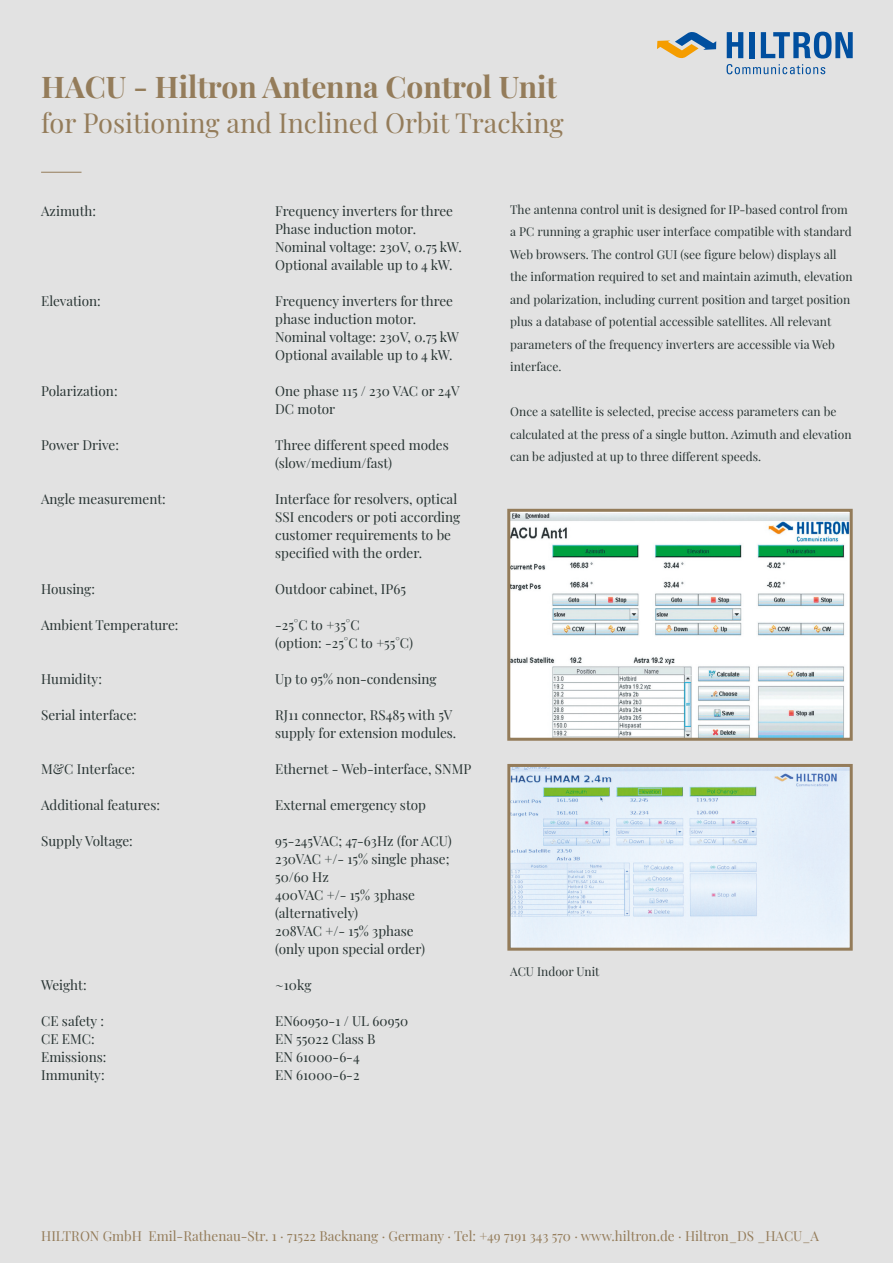
<style>
.page{position:relative;width:893px;height:1263px;background:#e2e2e2}
.page>*{position:absolute;margin:0;border:0;box-sizing:border-box;transform-origin:0 0}
.t1{font:700 30px "Playfair Display";color:#947c5a}
.t2{font:27px "Playfair Display";color:#947c5a}
.t3{font:13.5px/18px "Playfair Display";color:#273332}
.t4{font:13.5px "Playfair Display";color:#947c5a}
.t5{font:12px/22.5px "Playfair Display";color:#273332}
</style>
<div class="page">
<svg style="left:727px;top:32px;width:126px;height:42px;background:#8caac8"></svg>
<svg style="left:657px;top:32px;width:59px;height:26px;background:#b4b2a1"></svg>
<hr style="left:41px;top:172px;width:41px;height:1px;background:#947c5a">
<img style="left:511px;top:513px;width:338px;height:224px">
<div style="left:507px;top:509px;width:346px;height:232px;border:3px solid #947c5a"></div>
<img style="left:511px;top:768px;width:338px;height:179px">
<div style="left:507px;top:764px;width:346px;height:187px;border:3px solid #947c5a"></div>
<p class="t1" style="left:41px;top:63px;width:518px">HACU - Hiltron Antenna Control Unit</p>
<p class="t2" style="left:41px;top:101px;width:524px">for Positioning and Inclined Orbit Tracking</p>
<p class="t3" style="left:41px;top:201px;width:57px">Azimuth:</p>
<p class="t3" style="left:41px;top:291px;width:61px">Elevation:</p>
<p class="t3" style="left:41px;top:381px;width:78px">Polarization:</p>
<p class="t3" style="left:41px;top:435px;width:79px">Power Drive:</p>
<p class="t3" style="left:41px;top:489px;width:126px">Angle measurement:</p>
<p class="t3" style="left:41px;top:579px;width:55px">Housing:</p>
<p class="t3" style="left:41px;top:615px;width:139px">Ambient Temperature:</p>
<p class="t3" style="left:41px;top:669px;width:62px">Humidity:</p>
<p class="t3" style="left:41px;top:705px;width:97px">Serial interface:</p>
<p class="t3" style="left:41px;top:759px;width:96px">M&amp;C Interface:</p>
<p class="t3" style="left:41px;top:795px;width:120px">Additional features:</p>
<p class="t3" style="left:41px;top:831px;width:93px">Supply Voltage:</p>
<p class="t3" style="left:41px;top:975px;width:47px">Weight:</p>
<p class="t3" style="left:41px;top:1011px;width:64px">CE safety :</p>
<p class="t3" style="left:41px;top:1029px;width:55px">CE EMC:</p>
<p class="t3" style="left:41px;top:1047px;width:67px">Emissions:</p>
<p class="t3" style="left:41px;top:1065px;width:65px">Immunity:</p>
<p class="t3" style="left:275px;top:201px;width:179px">Frequency inverters for three<br>Phase induction motor.</p>
<p class="t3" style="left:275px;top:237px;width:188px">Nominal voltage: 230V, 0.75 kW.</p>
<p class="t3" style="left:275px;top:255px;width:179px">Optional available up to 4 kW.</p>
<p class="t3" style="left:275px;top:291px;width:179px">Frequency inverters for three</p>
<p class="t3" style="left:275px;top:309px;width:143px">phase induction motor.</p>
<p class="t3" style="left:275px;top:327px;width:185px">Nominal voltage: 230V, 0.75 kW</p>
<p class="t3" style="left:275px;top:345px;width:179px">Optional available up to 4 kW.</p>
<p class="t3" style="left:275px;top:381px;width:186px">One phase 115 / 230 VAC or 24V</p>
<p class="t3" style="left:275px;top:399px;width:61px">DC motor</p>
<p class="t3" style="left:275px;top:435px;width:175px">Three different speed modes</p>
<p class="t3" style="left:275px;top:453px;width:118px">(slow/medium/fast)</p>
<p class="t3" style="left:275px;top:489px;width:187px">Interface for resolvers, optical<br>SSI encoders or poti according customer requirements to be specified with the order.</p>
<p class="t3" style="left:275px;top:579px;width:132px">Outdoor cabinet, IP65</p>
<p class="t3" style="left:275px;top:615px;width:86px">-25°C to +35°C</p>
<p class="t3" style="left:275px;top:633px;width:139px">(option: -25°C to +55°C)</p>
<p class="t3" style="left:275px;top:669px;width:163px">Up to 95% non-condensing</p>
<p class="t3" style="left:275px;top:705px;width:179px">RJ11 connector, RS485 with 5V</p>
<p class="t3" style="left:275px;top:723px;width:183px">supply for extension modules.</p>
<p class="t3" style="left:275px;top:759px;width:198px">Ethernet - Web-interface, SNMP</p>
<p class="t3" style="left:275px;top:795px;width:152px">External emergency stop</p>
<p class="t3" style="left:275px;top:831px;width:178px">95-245VAC; 47-63Hz (for ACU)</p>
<p class="t3" style="left:275px;top:849px;width:176px">230VAC +/- 15% single phase;</p>
<p class="t3" style="left:275px;top:867px;width:55px">50/60 Hz</p>
<p class="t3" style="left:275px;top:885px;width:141px">400VAC +/- 15% 3phase (alternatively)</p>
<p class="t3" style="left:275px;top:921px;width:140px">208VAC +/- 15% 3phase</p>
<p class="t3" style="left:275px;top:939px;width:151px">(only upon special order)</p>
<p class="t3" style="left:275px;top:975px;width:38px">~10kg</p>
<p class="t3" style="left:275px;top:1011px;width:135px">EN60950-1 / UL 60950</p>
<p class="t3" style="left:275px;top:1029px;width:102px">EN 55022 Class B</p>
<p class="t3" style="left:275px;top:1047px;width:86px">EN 61000-6-4</p>
<p class="t3" style="left:275px;top:1065px;width:86px">EN 61000-6-2</p>
<p class="t5" style="left:510px;top:197px;width:344px">The antenna control unit is designed for IP-based control from a PC running a graphic user interface compatible with standard Web browsers. The control GUI (see figure below) displays all the information required to set and maintain azimuth, elevation and polarization, including current position and target position plus a database of potential accessible satellites. All relevant parameters of the frequency inverters are accessible via Web interface.</p>
<p class="t5" style="left:510px;top:400px;width:343px">Once a satellite is selected, precise access parameters can be calculated at the press of a single button. Azimuth and elevation can be adjusted at up to three different speeds.</p>
<p class="t5" style="left:510px;top:959px;width:91px">ACU Indoor Unit</p>
<p class="t4" style="left:41px;top:1226px;width:779px">HILTRON GmbH Emil-Rathenau-Str. 1 · 71522 Backnang · Germany · Tel: +49 7191 343 570 · www.hiltron.de · Hiltron_DS _HACU_A</p>
</div>
